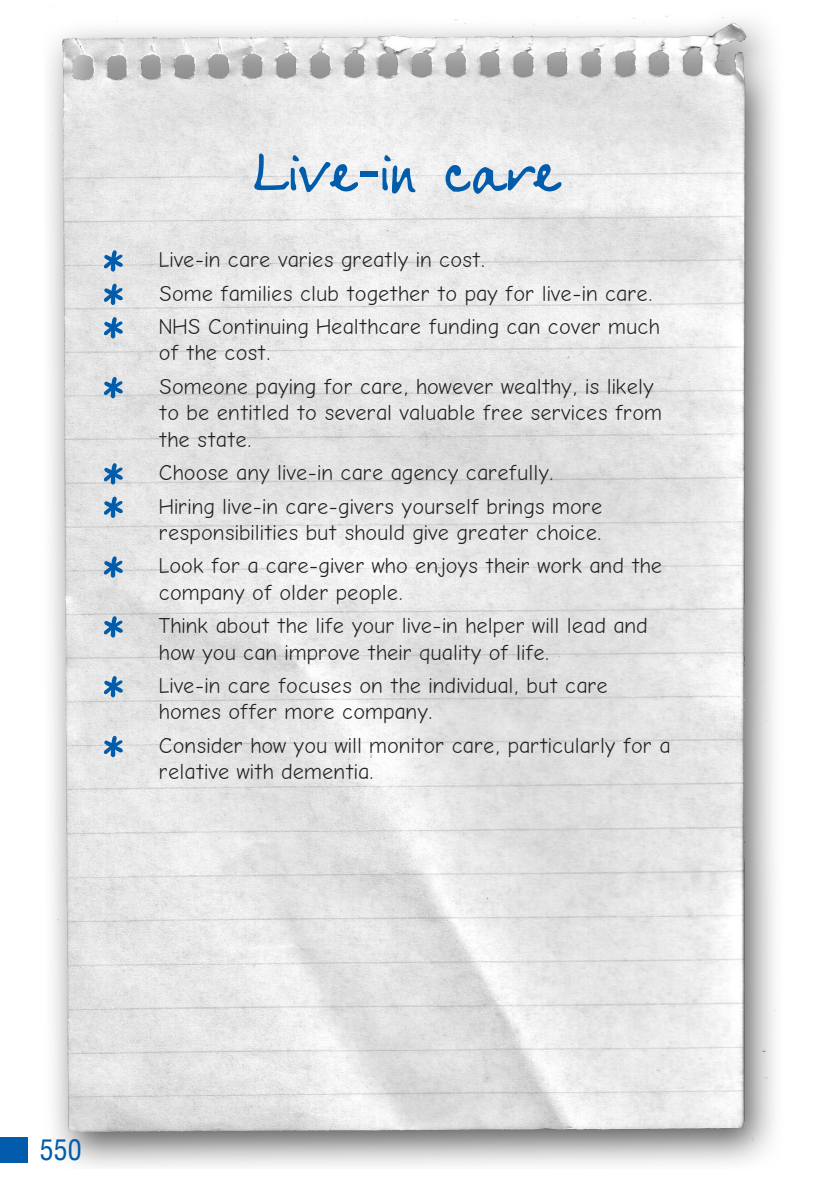
<style>
.page{position:relative;width:840px;height:1191px;background:#fff}
.page>*{position:absolute;margin:0;border:0;box-sizing:border-box;transform-origin:0 0}
.t1{font:92px "AT Benguiat Frisky";color:#015dab}
.shoard_bullet_box_ti{font:72px "FG Cheryl";color:#015dab}
.t2{font:condensed 28px "Helvetica";color:#015dab}
.t3{font:22px/26.4px "Comic Neue";color:#231f20}
.s1{font-family:"Helvetica";font-stretch:condensed}
</style>
<div class="page">
<div style="left:0;top:1137px;width:28px;height:25px;background:#015dab"></div>
<img style="left:48px;top:6px;width:728px;height:1161px">
<p class="shoard_bullet_box_ti" style="left:252px;top:129px;width:309px">Live<span class="s1">-</span>in care</p>
<p class="t1" style="left:102px;top:225px;width:24px">*</p>
<p class="t3" style="left:159px;top:246px;width:328px">Live-in care varies greatly in cost.</p>
<p class="t1" style="left:102px;top:259px;width:24px">*</p>
<p class="t3" style="left:159px;top:279px;width:495px">Some families club together to pay for live-in care.</p>
<p class="t1" style="left:102px;top:292px;width:24px">*</p>
<p class="t3" style="left:159px;top:313px;width:502px">NHS Continuing Healthcare funding can cover much of the cost.</p>
<p class="t1" style="left:102px;top:352px;width:24px">*</p>
<p class="t3" style="left:159px;top:372px;width:504px">Someone paying for care, however wealthy, is likely to be entitled to several valuable free services from the state.</p>
<p class="t1" style="left:102px;top:438px;width:24px">*</p>
<p class="t3" style="left:159px;top:459px;width:396px">Choose any live-in care agency carefully.</p>
<p class="t1" style="left:102px;top:471px;width:24px">*</p>
<p class="t3" style="left:159px;top:492px;width:445px">Hiring live-in care-givers yourself brings more responsibilities but should give greater choice.</p>
<p class="t1" style="left:102px;top:531px;width:24px">*</p>
<p class="t3" style="left:159px;top:552px;width:504px">Look for a care-giver who enjoys their work and the company of older people.</p>
<p class="t1" style="left:102px;top:591px;width:24px">*</p>
<p class="t3" style="left:159px;top:612px;width:490px">Think about the life your live-in helper will lead and how you can improve their quality of life.</p>
<p class="t1" style="left:102px;top:651px;width:24px">*</p>
<p class="t3" style="left:159px;top:671px;width:450px">Live-in care focuses on the individual, but care homes offer more company.</p>
<p class="t1" style="left:102px;top:711px;width:24px">*</p>
<p class="t3" style="left:159px;top:731px;width:513px">Consider how you will monitor care, particularly for a relative with dementia.</p>
<p class="t2" style="left:40px;top:1131px;width:43px">550</p>
</div>
